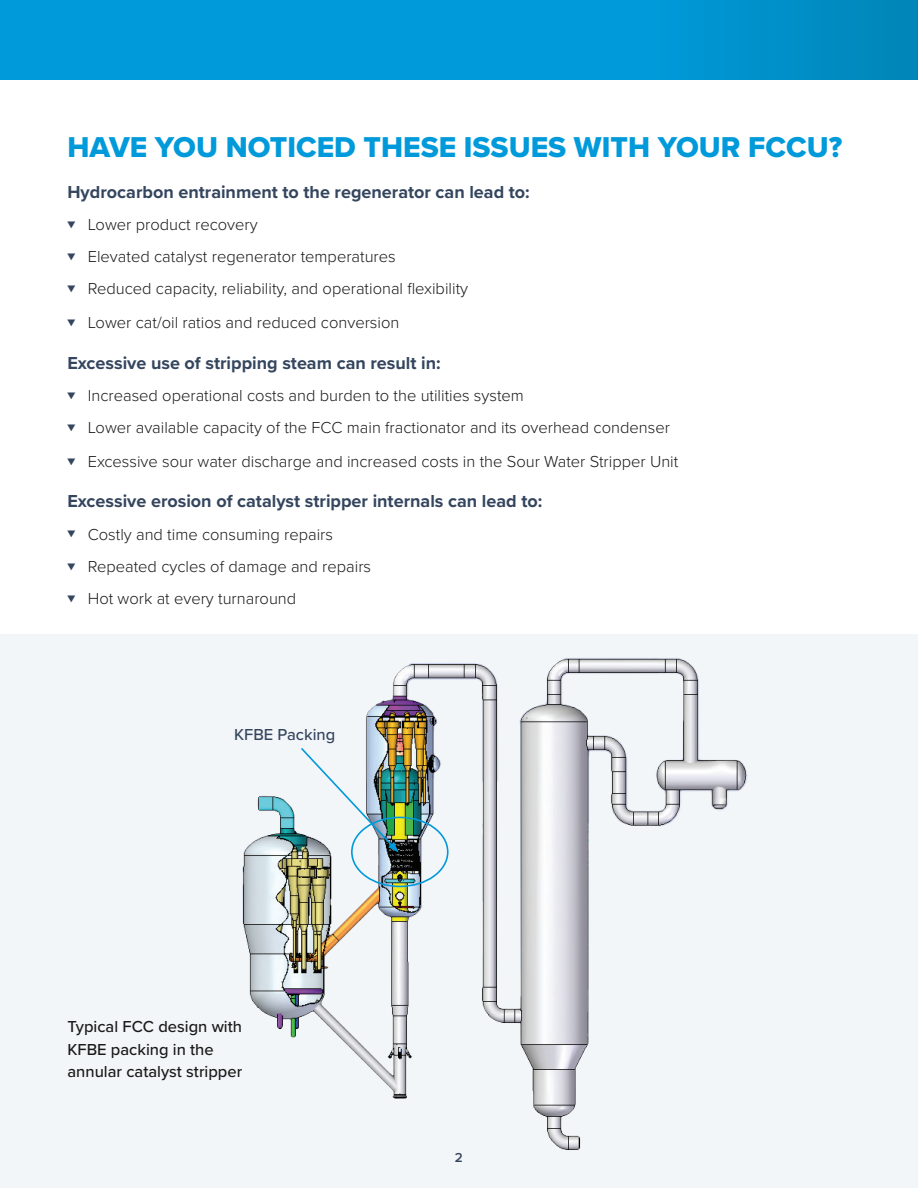
<style>
.page{position:relative;width:918px;height:1188px;background:#fff}
.page>*{position:absolute;margin:0;border:0;box-sizing:border-box;transform-origin:0 0}
.t1{font:29.85px "Proxima Nova Extrabld";color:#009ada}
.t2{font:700 18px "Proxima Nova";color:#34455e}
.t3{font:300 16.5px "Proxima Nova";color:#191a19}
.t4{font:500 16.5px/22.5px "Proxima Nova";color:#191a19}
.t5{font:500 16.5px "Proxima Nova";color:#34455e}
.t6{font:600 13.5px "Proxima Nova";color:#34455e}
.s1{font-weight:400;font-size:12.75px;color:#34455e}
</style>
<div class="page">
<div style="left:0;top:634px;width:918px;height:554px;background:#f3f6f8"></div>
<svg style="left:0;top:0;width:918px;height:80px;background:#0097d4"></svg>
<img style="left:242px;top:658px;width:506px;height:492px">
<div style="left:351px;top:817px;width:98px;height:70px;border:2px solid #009ada;border-radius:50%"></div>
<img style="left:299px;top:746px;width:100px;height:107px">
<h2 class="t1" style="left:68px;top:125px;width:776px">HAVE YOU NOTICED THESE ISSUES WITH YOUR FCCU?</h2>
<p class="t2" style="left:68px;top:178px;width:464px">Hydrocarbon entrainment to the regenerator can lead to:</p>
<p class="t3" style="left:68px;top:212px;width:192px"><span class="s1">▼</span> Lower product recovery</p>
<p class="t3" style="left:68px;top:244px;width:330px"><span class="s1">▼</span> Elevated catalyst regenerator temperatures</p>
<p class="t3" style="left:68px;top:277px;width:402px"><span class="s1">▼</span> Reduced capacity, reliability, and operational flexibility</p>
<p class="t3" style="left:68px;top:310px;width:333px"><span class="s1">▼</span> Lower cat/oil ratios and reduced conversion</p>
<p class="t2" style="left:68px;top:349px;width:375px">Excessive use of stripping steam can result in:</p>
<p class="t3" style="left:68px;top:383px;width:458px"><span class="s1">▼</span> Increased operational costs and burden to the utilities system</p>
<p class="t3" style="left:68px;top:415px;width:604px"><span class="s1">▼</span> Lower available capacity of the FCC main fractionator and its overhead condenser</p>
<p class="t3" style="left:68px;top:449px;width:612px"><span class="s1">▼</span> Excessive sour water discharge and increased costs in the Sour Water Stripper Unit</p>
<p class="t2" style="left:68px;top:488px;width:476px">Excessive erosion of catalyst stripper internals can lead to:</p>
<p class="t3" style="left:68px;top:522px;width:267px"><span class="s1">▼</span> Costly and time consuming repairs</p>
<p class="t3" style="left:68px;top:554px;width:305px"><span class="s1">▼</span> Repeated cycles of damage and repairs</p>
<p class="t3" style="left:68px;top:586px;width:230px"><span class="s1">▼</span> Hot work at every turnaround</p>
<p class="t5" style="left:234px;top:722px;width:103px">KFBE Packing</p>
<p class="t4" style="left:68px;top:1015px;width:176px">Typical FCC design with<br>KFBE packing in the annular catalyst stripper</p>
<p class="t6" style="left:455px;top:1148px;width:10px">2</p>
</div>
